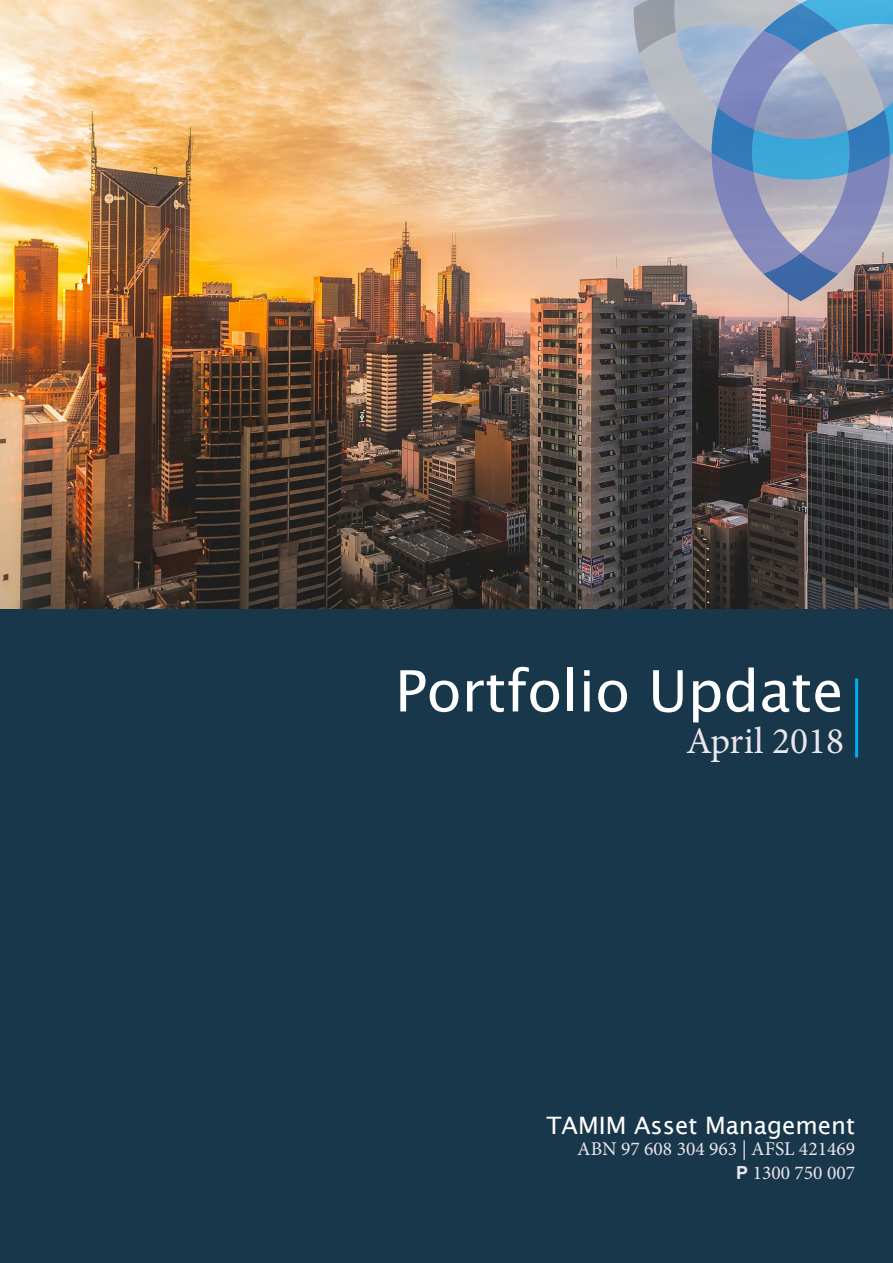
<style>
.page{position:relative;width:893px;height:1263px;background:#fff}
.page>*{position:absolute;margin:0;border:0;box-sizing:border-box;transform-origin:0 0}
.t1{font:57px "Lucida Sans";color:#fff}
.t2{font:37.5px "Minion Pro";color:#ebe6ee}
.t3{font:24px "Lucida Sans";color:#fff}
.t4{font:19.5px "Minion Pro";color:#ebe6ee}
.s1{font-family:"Arial";font-weight:700;font-size:18px}
</style>
<div class="page">
<img style="left:0;top:0;width:893px;height:610px">
<div style="left:0;top:610px;width:893px;height:653px;background:#19374b"></div>
<svg style="left:634px;top:0;width:259px;height:301px;background:#95a3bb"></svg>
<hr style="left:855px;top:678px;width:3px;height:79px;background:#00aeef">
<p class="t1" style="left:395px;top:658px;width:450px">Portfolio Update</p>
<p class="t2" style="left:686px;top:716px;width:159px">April 2018</p>
<p class="t3" style="left:546px;top:1112px;width:310px">TAMIM Asset Management</p>
<p class="t4" style="left:577px;top:1136px;width:279px">ABN 97 608 304 963 | AFSL 421469</p>
<p class="t4" style="left:736px;top:1159px;width:120px"><span class="s1">P</span> 1300 750 007</p>
</div>
